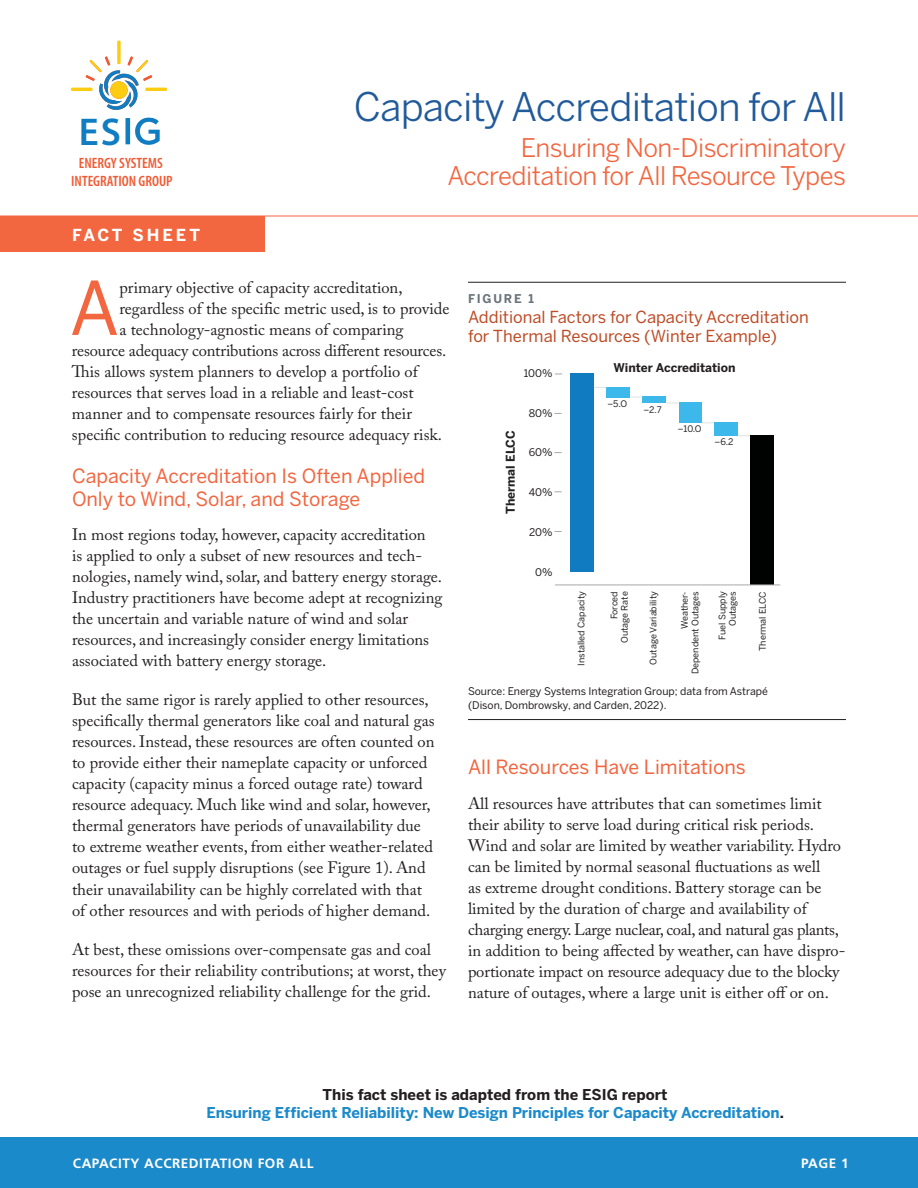
<style>
.page{position:relative;width:918px;height:1188px;background:#fff}
.page>*{position:absolute;margin:0;border:0;box-sizing:border-box;transform-origin:0 0}
.t1{font:73.2px "Benton Sans";color:#f26640}
.t2{font:39px "Benton Sans";letter-spacing:-.02em;color:#215a9b}
.t3{font:600 38.85px "Myriad Pro";color:#107dc2}
.t4{font:25.5px/28.5px "Benton Sans";letter-spacing:-.02em;color:#f26640;text-align:right}
.t5{font:19.5px/22.5px "Benton Sans";color:#f26640}
.t6{font:16.5px/21px "Adobe Caslon Pro";color:#231f20}
.t7{font:16.5px/19.5px "Benton Sans";color:#be4c26}
.t8{font:700 16.5px "Benton Sans";letter-spacing:.18em;color:#fff}
.t9{font:600 condensed 15px/18px "Myriad Pro";color:#f05a33;text-align:center}
.t10{font:700 14.85px/17.9px "Benton Sans";color:#1b8acb;text-align:center}
.t11{font:700 13.5px "Frutiger LT Std";letter-spacing:.04em;color:#fff}
.t12{font:700 12px "Benton Sans";color:#231f20}
.t13{font:700 12px "Benton Sans";letter-spacing:.15em;color:#6a747b}
.t14{font:10.5px/13.5px "Benton Sans";color:#231f20}
.t15{font:9px/10.5px "Benton Sans";color:#231f20;text-align:right}
.s1{color:#231f20}
</style>
<div class="page">
<div style="left:0;top:216px;width:265px;height:36px;background:#f26640"></div>
<svg style="left:126px;top:117px;width:34px;height:28px"></svg>
<svg style="left:71px;top:41px;width:96px;height:69px"></svg>
<hr style="left:0;top:216px;width:918px;height:1px;background:#f26640">
<div style="left:0;top:1138px;width:918px;height:50px;background:#1b8acb"></div>
<hr style="left:468px;top:719px;width:378px;height:1px;background:#231f20">
<hr style="left:468px;top:282px;width:378px;height:1px;background:#231f20">
<div style="left:571px;top:374px;width:23px;height:198px;background:#107bc1"></div>
<div style="left:607px;top:387px;width:23px;height:10px;background:#3cb8ea"></div>
<div style="left:643px;top:397px;width:23px;height:6px;background:#3cb8ea"></div>
<div style="left:679px;top:403px;width:23px;height:20px;background:#3cb8ea"></div>
<div style="left:714px;top:422px;width:24px;height:14px;background:#3cb8ea"></div>
<svg style="left:594px;top:387px;width:12px;height:1px"></svg>
<svg style="left:630px;top:397px;width:12px;height:1px"></svg>
<svg style="left:702px;top:422px;width:12px;height:1px"></svg>
<svg style="left:738px;top:435px;width:12px;height:1px"></svg>
<div style="left:750px;top:436px;width:24px;height:149px;background:#000101"></div>
<hr style="left:555px;top:585px;width:225px;height:1px;background:#a8a9ad">
<h3 class="t3" style="left:79px;top:107px;width:44px">ES</h3>
<p class="t9" style="left:71px;top:153px;width:103px">ENERGY SYSTEMS<br>INTEGRATION GROUP</p>
<p class="t8" style="left:72px;top:225px;width:130px">FACT SHEET</p>
<h2 class="t2" style="left:354px;top:83px;width:494px">Capacity Accreditation for All</h2>
<h3 class="t4" style="left:447px;top:133px;width:400px">Ensuring Non-Discriminatory<br>Accreditation for All Resource Types</h3>
<h1 class="t1" style="left:70px;top:265px;width:51px">A</h1>
<p class="t6" style="left:119px;top:277px;width:285px">primary objective of capacity accreditation,</p>
<p class="t6" style="left:119px;top:298px;width:331px">regardless of the specific metric used, is to provide</p>
<p class="t6" style="left:119px;top:319px;width:286px">a technology-agnostic means of comparing</p>
<p class="t6" style="left:72px;top:340px;width:376px">resource adequacy contributions across different resources.</p>
<p class="t6" style="left:72px;top:361px;width:347px">This allows system planners to develop a portfolio of</p>
<p class="t6" style="left:72px;top:382px;width:343px">resources that serves load in a reliable and least-cost</p>
<p class="t6" style="left:72px;top:403px;width:341px">manner and to compensate resources fairly for their</p>
<p class="t6" style="left:72px;top:424px;width:371px">specific contribution to reducing resource adequacy risk.</p>
<p class="t5" style="left:72px;top:465px;width:355px">Capacity Accreditation Is Often Applied<br>Only to Wind, Solar, and Storage</p>
<p class="t6" style="left:72px;top:524px;width:372px">In most regions today, however, capacity accreditation<br>is applied to only a subset of new resources and tech&shy;nologies, namely wind, solar, and battery energy storage.<br>Industry practitioners have become adept at recognizing the uncertain and variable nature of wind and solar resources, and increasingly consider energy limitations associated with battery energy storage.</p>
<p class="t6" style="left:72px;top:689px;width:364px">But the same rigor is rarely applied to other resources, specifically thermal generators like coal and natural gas resources. Instead, these resources are often counted on to provide either their nameplate capacity or unforced capacity (capacity minus a forced outage rate) toward resource adequacy. Much like wind and solar, however, thermal generators have periods of unavailability due to extreme weather events, from either weather-related outages or fuel supply disruptions (see Figure 1). And their unavailability can be highly correlated with that of other resources and with periods of higher demand.</p>
<p class="t6" style="left:72px;top:938px;width:375px">At best, these omissions over-compensate gas and coal resources for their reliability contributions; at worst, they pose an unrecognized reliability challenge for the grid.</p>
<p class="t13" style="left:468px;top:292px;width:68px">FIGURE 1</p>
<p class="t7" style="left:468px;top:307px;width:342px">Additional Factors for Capacity Accreditation for Thermal Resources (Winter Example)</p>
<p class="t14" style="left:524px;top:366px;width:30px">100%</p>
<p class="t14" style="left:529px;top:406px;width:25px">80%</p>
<p class="t14" style="left:529px;top:446px;width:25px">60%</p>
<p class="t14" style="left:529px;top:485px;width:25px">40%</p>
<p class="t14" style="left:529px;top:525px;width:25px">20%</p>
<p class="t14" style="left:535px;top:565px;width:19px">0%</p>
<p class="t12" style="left:614px;top:360px;width:124px">Winter Accreditation</p>
<p class="t15" style="left:608px;top:399px;width:21px">–5.O</p>
<p class="t15" style="left:644px;top:405px;width:20px">–2.7</p>
<p class="t15" style="left:678px;top:424px;width:25px">–10.O</p>
<p class="t15" style="left:715px;top:436px;width:20px">–6.2</p>
<p class="t12" style="left:503px;top:514px;width:85px;rotate:-90deg">Thermal ELCC</p>
<p class="t15" style="left:576px;top:666px;width:76px;rotate:-90deg">Installed Capacity</p>
<p class="t15" style="left:609px;top:643px;width:53px;rotate:-90deg">Forced<br>Outage Rate</p>
<p class="t15" style="left:648px;top:665px;width:75px;rotate:-90deg">Outage Variability</p>
<p class="t15" style="left:679px;top:674px;width:84px;rotate:-90deg">Weather-<br>Dependent Outages</p>
<p class="t15" style="left:717px;top:640px;width:50px;rotate:-90deg">Fuel Supply<br>Outages</p>
<p class="t15" style="left:757px;top:651px;width:61px;rotate:-90deg">Thermal ELCC</p>
<p class="t14" style="left:468px;top:685px;width:302px">Source: Energy Systems Integration Group; data from Astrapé (Dison, Dombrowsky, and Carden, 2022).</p>
<p class="t5" style="left:468px;top:755px;width:279px">All Resources Have Limitations</p>
<p class="t6" style="left:468px;top:792px;width:379px">All resources have attributes that can sometimes limit their ability to serve load during critical risk periods.<br>Wind and solar are limited by weather variability. Hydro can be limited by normal seasonal fluctuations as well<br>as extreme drought conditions. Battery storage can be limited by the duration of charge and availability of charging energy. Large nuclear, coal, and natural gas plants, in addition to being affected by weather, can have dispro&shy;portionate impact on resource adequacy due to the blocky nature of outages, where a large unit is either off or on.</p>
<p class="t10" style="left:206px;top:1085px;width:579px"><span class="s1">This fact sheet is adapted from the ESIG report<br></span>Ensuring Efficient Reliability: New Design Principles for Capacity Accreditation<span class="s1">.</span></p>
<p class="t11" style="left:73px;top:1155px;width:242px">CAPACITY ACCREDITATION FOR ALL</p>
<p class="t11" style="left:801px;top:1155px;width:49px">PAGE 1</p>
</div>
